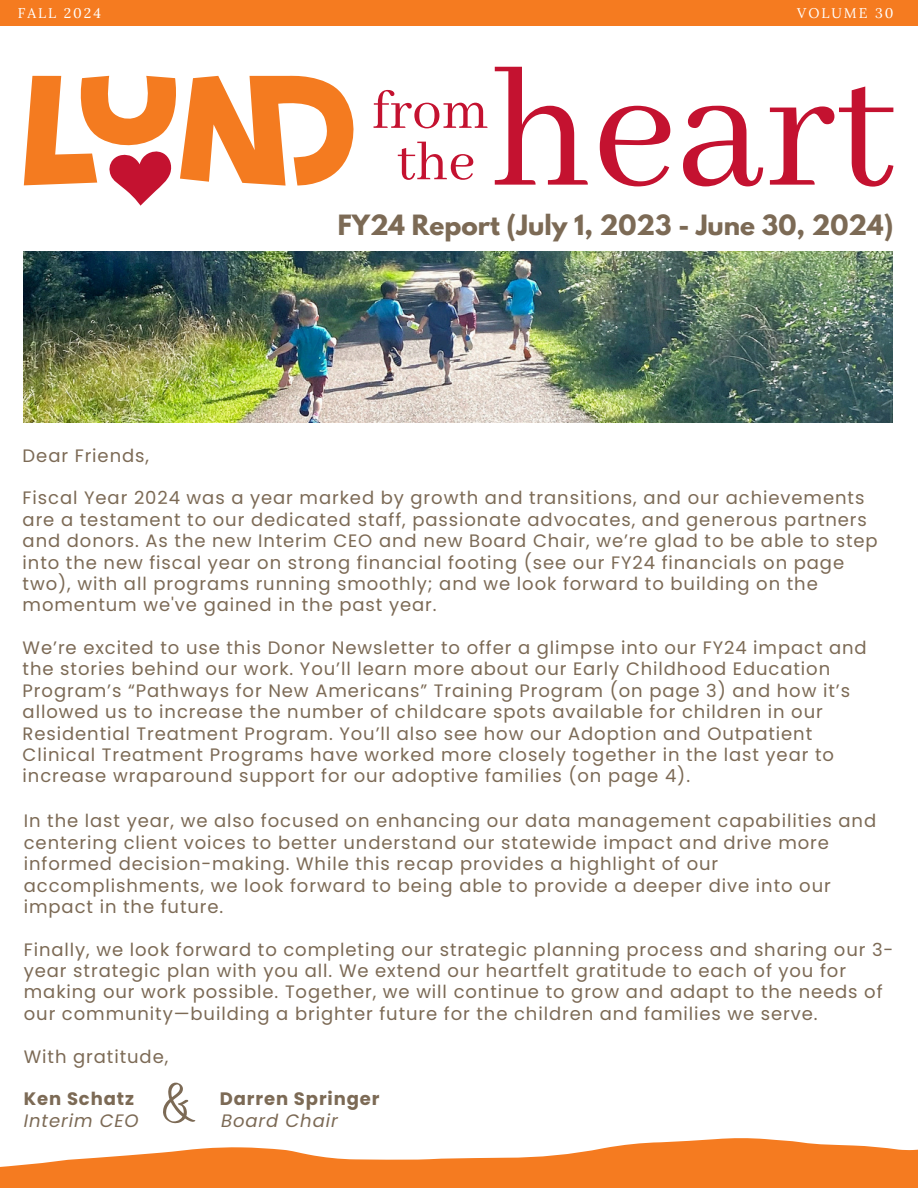
<style>
.page{position:relative;width:918px;height:1188px;background:#fff}
.page>*{position:absolute;margin:0;border:0;box-sizing:border-box;transform-origin:0 0}
.t1{font:185.7px "Abhaya Libre";color:#c41230}
.t2{font:59.25px/51.4px "Abhaya Libre";color:#c41230;text-align:center}
.t3{font:700 24.75px "League Spartan";color:#7c6a55}
.t4{font:18px/21.3px "Poppins";letter-spacing:.05em;color:#7c6a55}
.t5{font:700 18px "Poppins";letter-spacing:.05em;color:#7c6a55}
.t6{font:italic 18px "Poppins";letter-spacing:.05em;color:#7c6a55}
.t7{font:13.95px "Lora";letter-spacing:.14em;color:#fff}
</style>
<div class="page">
<img style="left:24px;top:252px;width:868px;height:171px">
<svg style="left:0;top:1138px;width:918px;height:32px;fill:#f57b20"></svg>
<div style="left:0;top:0;width:918px;height:25px;background:#f57b20"></div>
<div style="left:0;top:1170px;width:918px;height:18px;background:#f57b20"></div>
<svg style="left:24px;top:76px;width:329px;height:130px"></svg>
<svg style="left:163px;top:1083px;width:32px;height:40px"></svg>
<h4 class="t7" style="left:18px;top:4px;width:85px">FALL 2024</h4>
<h4 class="t7" style="left:797px;top:4px;width:98px">VOLUME 30</h4>
<h4 class="t1" style="left:489px;top:29px;width:407px">heart</h4>
<h4 class="t2" style="left:372px;top:87px;width:119px">from the</h4>
<h4 class="t3" style="left:338px;top:213px;width:557px">FY24 Report (July 1, 2023 - June 30, 2024)</h4>
<p class="t4" style="left:23px;top:445px;width:128px">Dear Friends,</p>
<h2 class="t4" style="left:23px;top:487px;width:857px">Fiscal Year 2024 was a year marked by growth and transitions, and our achievements are a testament to our dedicated staff, passionate advocates, and generous partners and donors. As the new Interim CEO and new Board Chair, we’re glad to be able to step into the new fiscal year on strong financial footing (see our FY24 financials on page two), with all programs running smoothly; and we look forward to building on the momentum we've gained in the past year.</h2>
<h3 class="t4" style="left:23px;top:637px;width:846px">We’re excited to use this Donor Newsletter to offer a glimpse into our FY24 impact and the stories behind our work. You’ll learn more about our Early Childhood Education Program’s “Pathways for New Americans” Training Program (on page 3) and how it’s allowed us to increase the number of childcare spots available for children in our Residential Treatment Program. You’ll also see how our Adoption and Outpatient Clinical Treatment Programs have worked more closely together in the last year to increase wraparound support for our adoptive families (on page 4).</h3>
<p class="t4" style="left:24px;top:810px;width:854px">In the last year, we also focused on enhancing our data management capabilities and centering client voices to better understand our statewide impact and drive more informed decision-making. While this recap provides a highlight of our accomplishments, we look forward to being able to provide a deeper dive into our impact in the future.</p>
<p class="t4" style="left:24px;top:939px;width:871px">Finally, we look forward to completing our strategic planning process and sharing our 3- year strategic plan with you all. We extend our heartfelt gratitude to each of you for making our work possible. Together, we will continue to grow and adapt to the needs of our community—building a brighter future for the children and families we serve.</p>
<p class="t4" style="left:24px;top:1046px;width:146px">With gratitude,</p>
<h1 class="t5" style="left:24px;top:1086px;width:112px">Ken Schatz</h1>
<h1 class="t5" style="left:220px;top:1086px;width:161px">Darren Springer</h1>
<h1 class="t6" style="left:24px;top:1108px;width:116px">Interim CEO</h1>
<h1 class="t6" style="left:221px;top:1108px;width:118px">Board Chair</h1>
</div>
